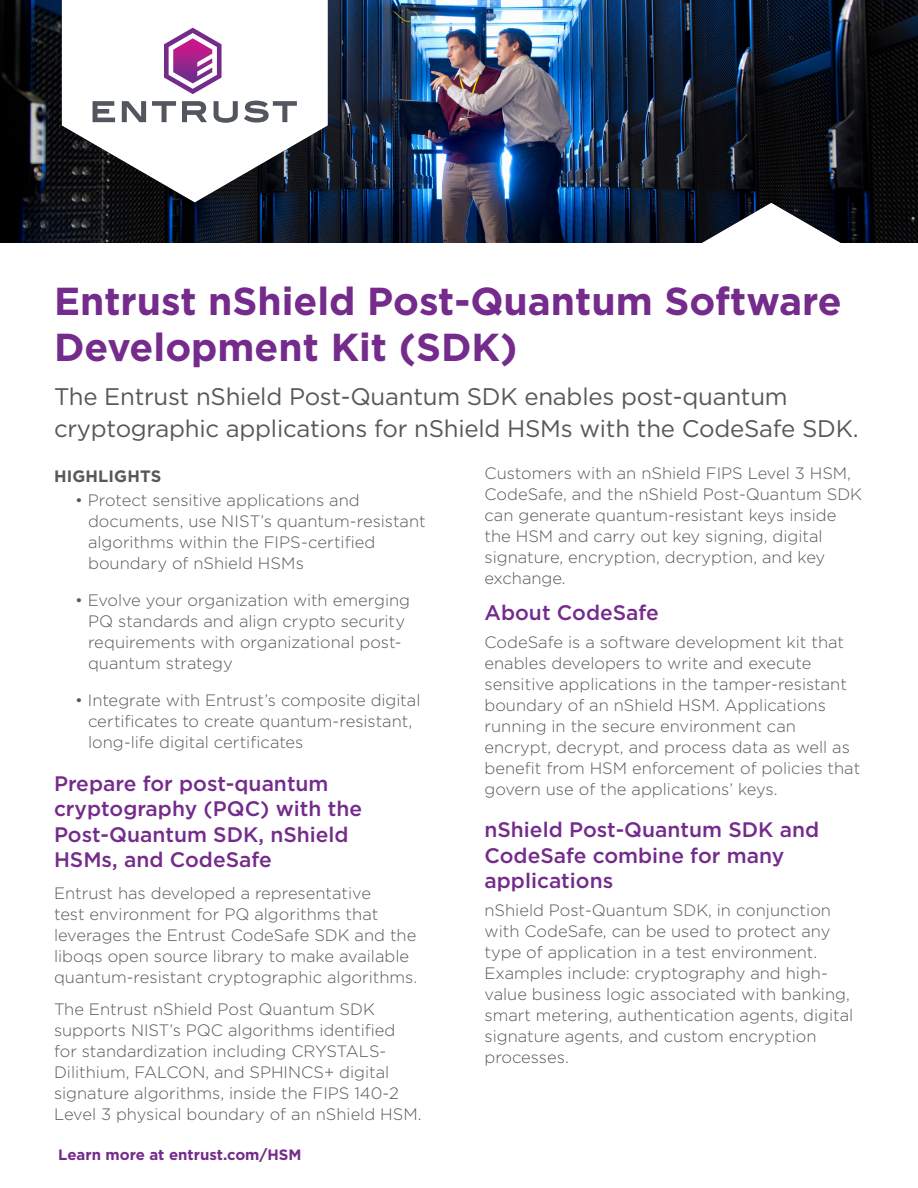
<style>
.page{position:relative;width:918px;height:1188px;background:#fff}
.page>*{position:absolute;margin:0;border:0;box-sizing:border-box;transform-origin:0 0}
._1_Title{font:700 39px/46.5px "Gotham";color:#742b8b}
._2_Sub_Title{font:24px/31.5px "Gotham";letter-spacing:-.01em;color:#57585a}
._3_Header{font:500 21px/25.5px "Gotham";color:#742b8b}
._4_Body_Text{font:300 16.5px/21px "Gotham";color:#57585a}
._3_Header-2{font:300 16.5px/21px "Gotham";color:#57585a}
._3_Eyebrow{font:700 16.5px "Gotham";letter-spacing:.01em;color:#57585a}
.t1{font:700 15px "Gotham";color:#742b8b}
</style>
<div class="page">
<img style="left:0;top:0;width:918px;height:243px">
<p class="_1_Title" style="left:54px;top:277px;width:789px">Entrust nShield Post-Quantum Software<br>Development Kit (SDK)</p>
<p class="_2_Sub_Title" style="left:54px;top:381px;width:806px">The Entrust nShield Post-Quantum SDK enables post-quantum cryptographic applications for nShield HSMs with the CodeSafe SDK.</p>
<p class="_3_Eyebrow" style="left:54px;top:465px;width:109px">HIGHLIGHTS</p>
<p class="_4_Body_Text" style="left:88px;top:490px;width:339px;text-indent:-13px">• Protect sensitive applications and documents, use NIST’s quantum-resistant algorithms within the FIPS-certified boundary of nShield HSMs</p>
<p class="_4_Body_Text" style="left:88px;top:590px;width:324px;text-indent:-13px">• Evolve your organization with emerging PQ standards and align crypto security requirements with organizational post&shy;quantum strategy</p>
<p class="_4_Body_Text" style="left:88px;top:690px;width:334px;text-indent:-13px">• Integrate with Entrust’s composite digital certificates to create quantum-resistant, long-life digital certificates</p>
<p class="_3_Header" style="left:54px;top:770px;width:310px">Prepare for post-quantum cryptography (PQC) with the<br>Post-Quantum SDK, nShield<br>HSMs, and CodeSafe</p>
<p class="_3_Header-2" style="left:54px;top:882px;width:365px">Entrust has developed a representative<br>test environment for PQ algorithms that leverages the Entrust CodeSafe SDK and the liboqs open source library to make available quantum-resistant cryptographic algorithms.</p>
<p class="_3_Header-2" style="left:54px;top:998px;width:369px">The Entrust nShield Post Quantum SDK supports NIST’s PQC algorithms identified for standardization including CRYSTALS-Dilithium, FALCON, and SPHINCS+ digital signature algorithms, inside the FIPS 140-2<br>Level 3 physical boundary of an nShield HSM.</p>
<p class="_3_Header-2" style="left:485px;top:462px;width:379px">Customers with an nShield FIPS Level 3 HSM, CodeSafe, and the nShield Post-Quantum SDK can generate quantum-resistant keys inside the HSM and carry out key signing, digital signature, encryption, decryption, and key exchange.</p>
<p class="_3_Header" style="left:485px;top:600px;width:176px">About CodeSafe</p>
<p class="_4_Body_Text" style="left:485px;top:631px;width:377px">CodeSafe is a software development kit that enables developers to write and execute sensitive applications in the tamper-resistant boundary of an nShield HSM. Applications running in the secure environment can encrypt, decrypt, and process data as well as benefit from HSM enforcement of policies that govern use of the applications’ keys.</p>
<p class="_3_Header" style="left:485px;top:817px;width:336px">nShield Post-Quantum SDK and<br>CodeSafe combine for many applications</p>
<p class="_4_Body_Text" style="left:485px;top:899px;width:370px">nShield Post-Quantum SDK, in conjunction with CodeSafe, can be used to protect any type of application in a test environment.<br>Examples include: cryptography and high&shy;value business logic associated with banking, smart metering, authentication agents, digital signature agents, and custom encryption processes.</p>
<p class="t1" style="left:58px;top:1144px;width:245px">Learn more at entrust.com/HSM</p>
</div>
